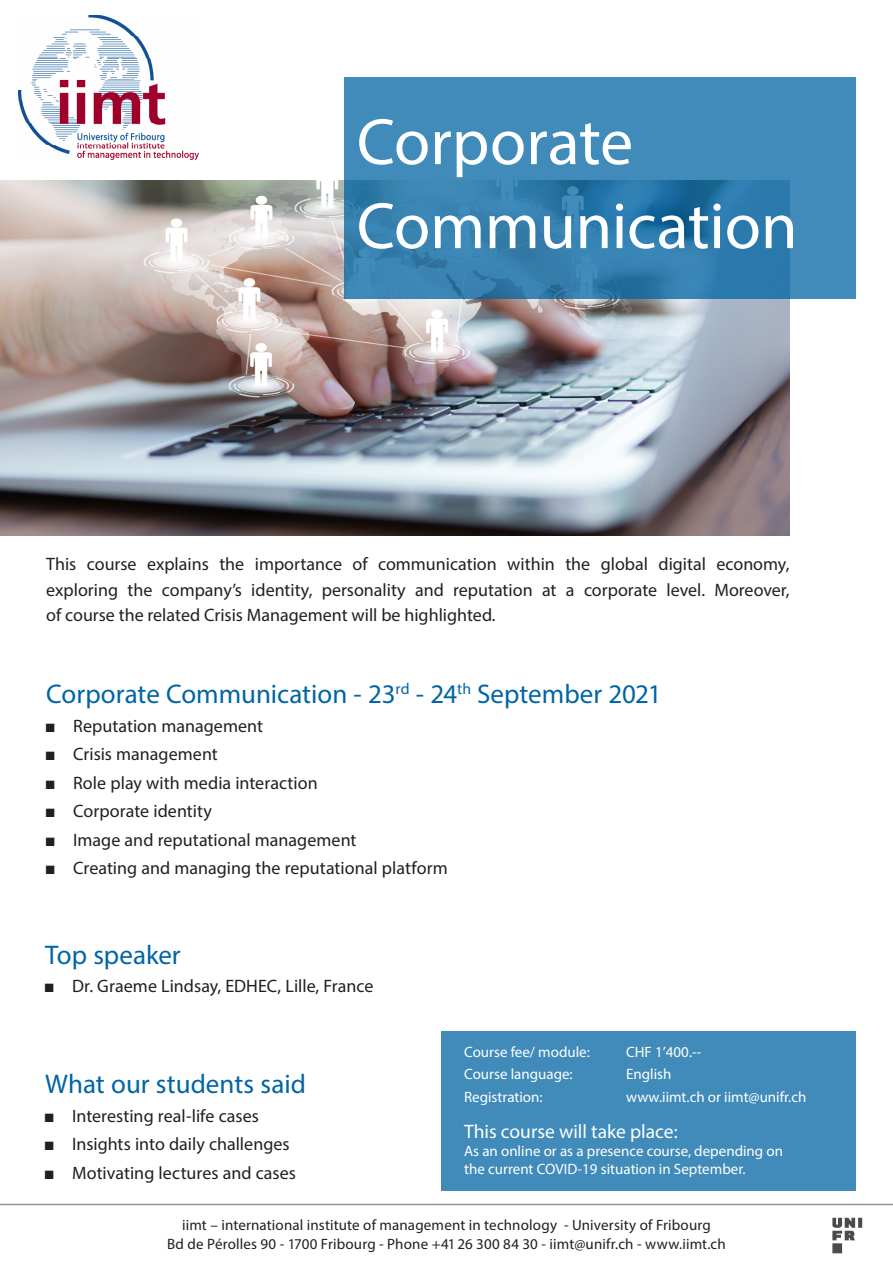
<style>
.page{position:relative;width:893px;height:1263px;background:#fff}
.page>*{position:absolute;margin:0;border:0;box-sizing:border-box;transform-origin:0 0}
.Headline{font:66px "Myriad Pro";letter-spacing:-.005em;color:#fff}
.Zwischentitel{font:27px "Myriad Pro";color:#0065a4}
.t1{font:19.5px "Myriad Pro";color:#fff}
.t2{font:18px/25.5px "Myriad Pro";color:#231f20;text-align:justify}
.t3{font:15px/18px "Myriad Pro";color:#fff}
.Lauftext{font:15px "Myriad Pro";letter-spacing:.01em;color:#231f20}
.s1{font-family:"Arial Narrow"}
</style>
<div class="page">
<img style="left:0;top:181px;width:789px;height:355px">
<img style="left:18px;top:15px;width:181px;height:144px">
<hr style="left:0;top:1204px;width:893px;height:1px;background:#939598">
<img style="left:832px;top:1217px;width:31px;height:37px">
<svg style="left:344px;top:77px;width:512px;height:222px;background:#3884b3"></svg>
<div style="left:442px;top:1031px;width:414px;height:160px;background:#408bba"></div>
<p class="Headline" style="left:357px;top:101px;width:278px">Corporate</p>
<p class="Headline" style="left:357px;top:185px;width:442px">Communication</p>
<p class="t2" style="left:46px;top:551px;width:745px">This course explains the importance of communication within the global digital economy, exploring the company’s identity, personality and reputation at a corporate level. Moreover, of course the related Crisis Management will be highlighted.</p>
<p class="Zwischentitel" style="left:46px;top:677px;width:617px">Corporate Communication - 23<sup>rd</sup> - 24<sup>th</sup> September 2021</p>
<p class="t2" style="left:46px;top:712px;width:218px"><span class="s1">■</span> Reputation management</p>
<p class="t2" style="left:46px;top:741px;width:173px"><span class="s1">■</span> Crisis management</p>
<p class="t2" style="left:46px;top:769px;width:273px"><span class="s1">■</span> Role play with media interaction</p>
<p class="t2" style="left:46px;top:798px;width:167px"><span class="s1">■</span> Corporate identity</p>
<p class="t2" style="left:46px;top:826px;width:312px"><span class="s1">■</span> Image and reputational management</p>
<p class="t2" style="left:46px;top:855px;width:403px"><span class="s1">■</span> Creating and managing the reputational platform</p>
<p class="Zwischentitel" style="left:45px;top:938px;width:137px">Top speaker</p>
<p class="t2" style="left:45px;top:973px;width:330px"><span class="s1">■</span> Dr. Graeme Lindsay, EDHEC, Lille, France</p>
<p class="Zwischentitel" style="left:45px;top:1067px;width:262px">What our students said</p>
<p class="t2" style="left:45px;top:1102px;width:215px"><span class="s1">■</span> Interesting real-life cases</p>
<p class="t2" style="left:45px;top:1131px;width:246px"><span class="s1">■</span> Insights into daily challenges</p>
<p class="t2" style="left:45px;top:1159px;width:252px"><span class="s1">■</span> Motivating lectures and cases</p>
<p class="t3" style="left:464px;top:1042px;width:127px">Course fee/ module:</p>
<p class="t3" style="left:626px;top:1042px;width:77px">CHF 1’400.--</p>
<p class="t3" style="left:464px;top:1065px;width:110px">Course language:</p>
<p class="t3" style="left:626px;top:1065px;width:47px">English</p>
<p class="t3" style="left:464px;top:1087px;width:80px">Registration:</p>
<p class="t3" style="left:626px;top:1087px;width:182px">www.iimt.ch or iimt@unifr.ch</p>
<p class="t1" style="left:464px;top:1119px;width:215px">This course will take place:</p>
<p class="t3" style="left:464px;top:1141px;width:320px">As an online or as a presence course, depending on the current COVID-19 situation in September.</p>
<p class="Lauftext" style="left:182px;top:1215px;width:530px">iimt – international institute of management in technology - University of Fribourg</p>
<p class="Lauftext" style="left:167px;top:1235px;width:560px">Bd de Pérolles 90 - 1700 Fribourg - Phone +41 26 300 84 30 - iimt@unifr.ch - www.iimt.ch</p>
</div>
